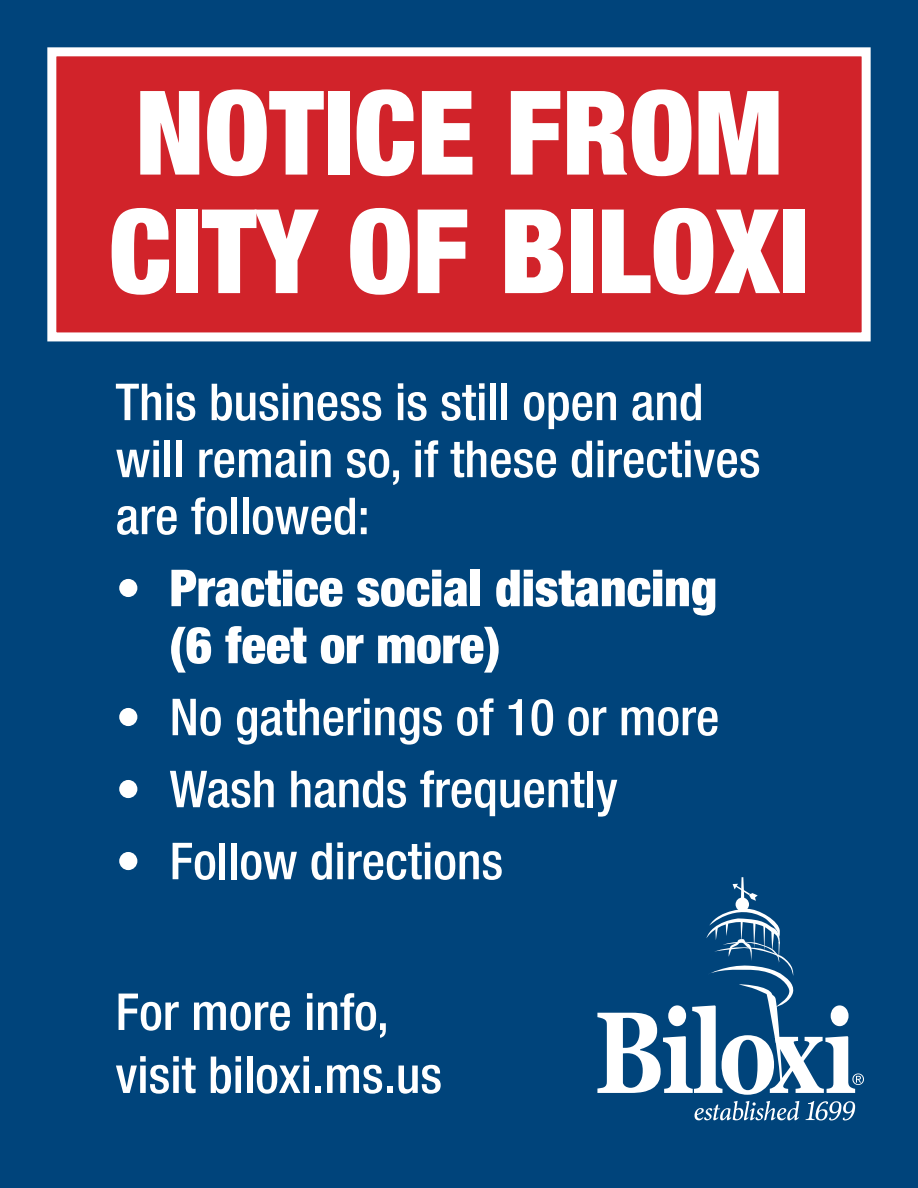
<style>
.page{position:relative;width:918px;height:1188px;background:#00447b}
.page>*{position:absolute;margin:0;border:0;box-sizing:border-box;transform-origin:0 0}
.t1{font:900 condensed 117px/118.5px "Helvetica Neue";color:#fff}
.t2{font:500 condensed 51px/57px "Helvetica Neue";color:#fff}
.t3{font:900 condensed 51px/57px "Helvetica Neue";color:#fff}
</style>
<div class="page">
<div style="left:47px;top:47px;width:824px;height:294px;background:#d1232a;border:9px solid #fff"></div>
<svg style="left:695px;top:1101px;width:104px;height:20px"></svg>
<svg style="left:806px;top:1101px;width:49px;height:19px"></svg>
<svg style="left:597px;top:877px;width:267px;height:218px"></svg>
<h1 class="t1" style="left:109px;top:72px;width:702px">NOTICE FROM<br>CITY OF BILOXI</h1>
<p class="t2" style="left:116px;top:373px;width:647px">This business is still open and will remain so, if these directives are followed:</p>
<p class="t3" style="left:170px;top:559px;width:549px;text-indent:-54px">• Practice social distancing (6 feet or more)</p>
<p class="t2" style="left:116px;top:688px;width:605px">• No gatherings of 10 or more</p>
<p class="t2" style="left:116px;top:760px;width:504px">• Wash hands frequently</p>
<p class="t2" style="left:116px;top:832px;width:389px">• Follow directions</p>
<p class="t2" style="left:116px;top:980px;width:328px;line-height:63px">For more info, visit biloxi.ms.us</p>
</div>
